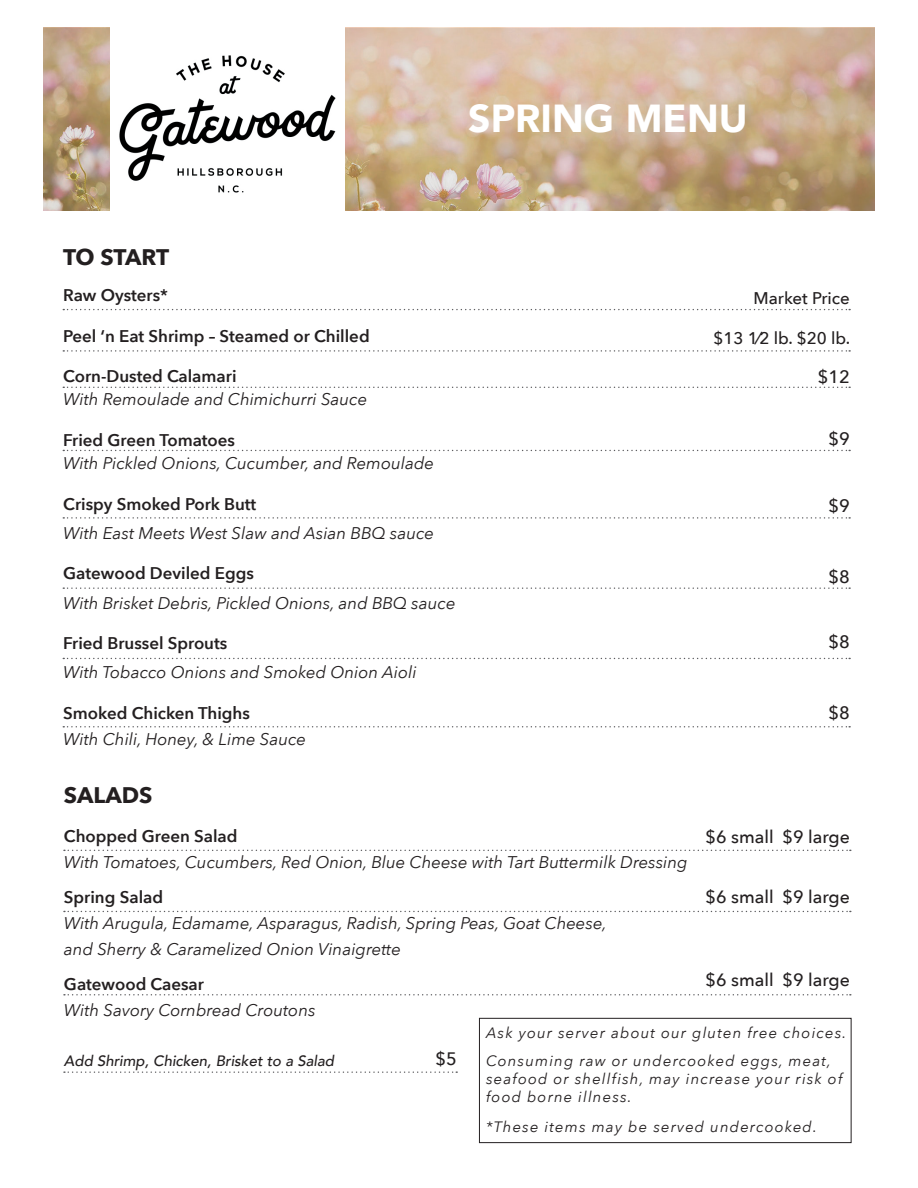
<style>
.page{position:relative;width:918px;height:1188px;background:#fff}
.page>*{position:absolute;margin:0;border:0;box-sizing:border-box;transform-origin:0 0}
.t1{font:900 39px "Avenir";color:#fff}
.t2{font:700 22.5px "Avenir Next";color:#231f20}
.t3{font:500 18px "Avenir Next";color:#231f20}
.t4{font:500 17.7px "Avenir Next";color:#231f20}
.t5{font:italic 16.95px/26.2px "Avenir Next";color:#231f20}
.t6{font:600 16.95px "Avenir Next";color:#231f20}
.t7{font:500 16.95px "Avenir Next";color:#231f20}
.t8{font:italic 15px/27.6px "Avenir Next";letter-spacing:.075em;color:#231f20}
.t9{font:italic 500 15px "Avenir";color:#231f20}
</style>
<div class="page">
<svg style="left:43px;top:28px;width:832px;height:183px;background:#caae91"></svg>
<div style="left:110px;top:14px;width:235px;height:211px;background:#fff"></div>
<img style="left:119px;top:55px;width:217px;height:138px">
<div style="left:479px;top:1018px;width:372px;height:125px;border:1px solid #231f20"></div>
<svg style="left:64px;top:850px;width:787px;height:1px"></svg>
<svg style="left:64px;top:911px;width:787px;height:1px"></svg>
<svg style="left:64px;top:994px;width:787px;height:1px"></svg>
<svg style="left:64px;top:1071px;width:393px;height:2px"></svg>
<svg style="left:63px;top:309px;width:787px;height:1px"></svg>
<svg style="left:63px;top:387px;width:787px;height:1px"></svg>
<svg style="left:63px;top:450px;width:787px;height:1px"></svg>
<svg style="left:63px;top:517px;width:787px;height:2px"></svg>
<svg style="left:63px;top:587px;width:787px;height:2px"></svg>
<svg style="left:63px;top:658px;width:787px;height:1px"></svg>
<svg style="left:63px;top:726px;width:787px;height:1px"></svg>
<svg style="left:63px;top:350px;width:787px;height:2px"></svg>
<h1 class="t1" style="left:468px;top:85px;width:281px">SPRING MENU</h1>
<h2 class="t2" style="left:63px;top:237px;width:108px">TO START</h2>
<p class="t6" style="left:63px;top:281px;width:106px">Raw Oysters*</p>
<p class="t6" style="left:63px;top:321px;width:308px">Peel ‘n Eat Shrimp – Steamed or Chilled</p>
<p class="t6" style="left:63px;top:362px;width:175px">Corn-Dusted Calamari</p>
<p class="t5" style="left:63px;top:386px;width:306px">With Remoulade and Chimichurri Sauce</p>
<p class="t6" style="left:63px;top:425px;width:173px">Fried Green Tomatoes</p>
<p class="t5" style="left:63px;top:449px;width:372px">With Pickled Onions, Cucumber, and Remoulade</p>
<p class="t6" style="left:63px;top:489px;width:194px">Crispy Smoked Pork Butt</p>
<p class="t5" style="left:63px;top:519px;width:372px">With East Meets West Slaw and Asian BBQ sauce</p>
<p class="t6" style="left:63px;top:559px;width:192px">Gatewood Deviled Eggs</p>
<p class="t5" style="left:63px;top:589px;width:394px">With Brisket Debris, Pickled Onions, and BBQ sauce</p>
<p class="t6" style="left:63px;top:629px;width:166px">Fried Brussel Sprouts</p>
<p class="t5" style="left:63px;top:659px;width:355px">With Tobacco Onions and Smoked Onion Aioli</p>
<p class="t6" style="left:63px;top:699px;width:188px">Smoked Chicken Thighs</p>
<p class="t5" style="left:63px;top:725px;width:244px">With Chili, Honey, &amp; Lime Sauce</p>
<p class="t7" style="left:754px;top:284px;width:98px">Market Price</p>
<p class="t7" style="left:713px;top:324px;width:139px">$13 1⁄2 lb. $20 lb.</p>
<p class="t3" style="left:818px;top:362px;width:34px">$12</p>
<p class="t3" style="left:828px;top:423px;width:23px">$9</p>
<p class="t3" style="left:828px;top:491px;width:23px">$9</p>
<p class="t3" style="left:828px;top:562px;width:23px">$8</p>
<p class="t3" style="left:828px;top:626px;width:23px">$8</p>
<p class="t3" style="left:828px;top:697px;width:23px">$8</p>
<h2 class="t2" style="left:64px;top:776px;width:90px">SALADS</h2>
<p class="t6" style="left:64px;top:821px;width:175px">Chopped Green Salad</p>
<p class="t5" style="left:64px;top:848px;width:625px">With Tomatoes, Cucumbers, Red Onion, Blue Cheese with Tart Buttermilk Dressing</p>
<p class="t6" style="left:64px;top:882px;width:101px">Spring Salad</p>
<p class="t5" style="left:64px;top:909px;width:545px">With Arugula, Edamame, Asparagus, Radish, Spring Peas, Goat Cheese, and Sherry &amp; Caramelized Onion Vinaigrette</p>
<p class="t6" style="left:64px;top:969px;width:142px">Gatewood Caesar</p>
<p class="t5" style="left:64px;top:996px;width:253px">With Savory Cornbread Croutons</p>
<p class="t9" style="left:64px;top:1052px;width:272px">Add Shrimp, Chicken, Brisket to a Salad</p>
<p class="t4" style="left:706px;top:821px;width:146px">$6 small $9 large</p>
<p class="t4" style="left:706px;top:882px;width:146px">$6 small $9 large</p>
<p class="t4" style="left:706px;top:965px;width:146px">$6 small $9 large</p>
<p class="t8" style="left:486px;top:1018px;width:362px">Ask your server about our gluten free choices.<br>Consuming raw or undercooked eggs, meat,</p>
<p class="t8" style="left:486px;top:1069px;width:358px;line-height:18px">seafood or shellfish, may increase your risk of food borne illness.</p>
<p class="t8" style="left:486px;top:1112px;width:332px">*These items may be served undercooked.</p>
<p class="t3" style="left:435px;top:1043px;width:23px">$5</p>
</div>
